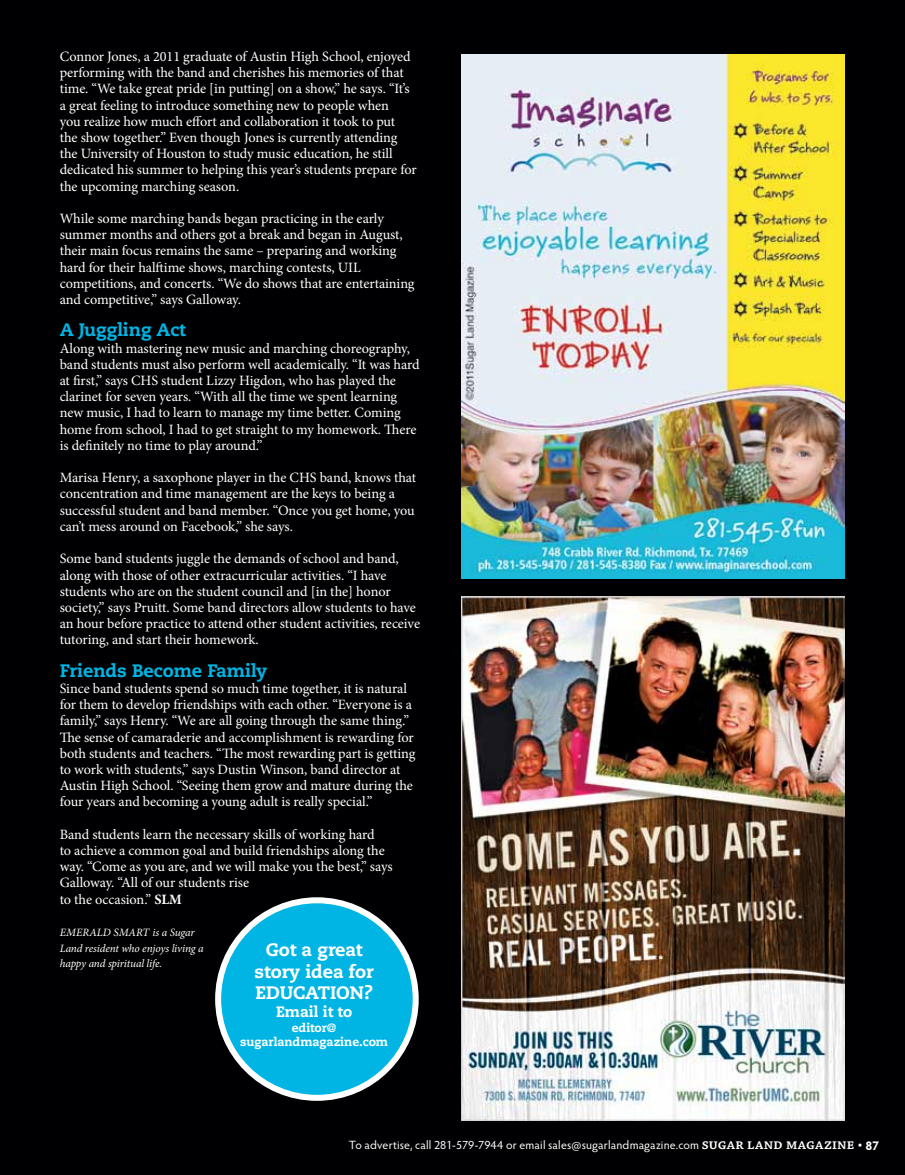
<style>
.page{position:relative;width:905px;height:1175px;background:#fff}
.page>*{position:absolute;margin:0;border:0;box-sizing:border-box;transform-origin:0 0}
.t1{font:800 18px "Caecilia";letter-spacing:-.005em;color:#00b5e4}
.t2{font:800 18px/21.6px "Caecilia";letter-spacing:-.005em;color:#fff;text-align:center}
.t3{font:800 15px "Caecilia";letter-spacing:-.005em;color:#fff}
.t4{font:14.25px/16.2px "Minion Pro";letter-spacing:-.01em;color:#fff}
.t5{font:12px "Hypatia Sans Pro";letter-spacing:.015em;color:#fff}
.t6{font:800 12px/14.4px "Caecilia";letter-spacing:-.005em;color:#fff;text-align:center}
.t7{font:italic 11.25px/15.5px "Minion Pro";letter-spacing:-.015em;color:#fff}
.s1{font-weight:700}
.s2{font-family:"Chaparral Pro";font-weight:600;font-size:15px}
.s3{font-family:"Chaparral Pro";font-size:15px}
.s4{font-weight:700;font-size:12.75px}
</style>
<div class="page">
<div style="left:0;top:0;width:904px;height:1174px;background:#000002"></div>
<img style="left:461px;top:54px;width:383px;height:524px">
<img style="left:461px;top:596px;width:383px;height:525px">
<div style="left:218px;top:900px;width:197px;height:197px;background:#00b5e4;border-radius:50%"></div>
<div style="left:215px;top:897px;width:203px;height:203px;border:6px solid #fff;border-radius:50%"></div>
<p class="t4" style="left:60px;top:48px;width:358px">Connor Jones, a 2011 graduate of Austin High School, enjoyed performing with the band and cherishes his memories of that time. “We take great pride [in putting] on a show,” he says. “It’s a great feeling to introduce something new to people when<br>you realize how much effort and collaboration it took to put the show together.” Even though Jones is currently attending the University of Houston to study music education, he still dedicated his summer to helping this year’s students prepare for the upcoming marching season.</p>
<p class="t4" style="left:60px;top:210px;width:356px">While some marching bands began practicing in the early summer months and others got a break and began in August, their main focus remains the same – preparing and working hard for their halftime shows, marching contests, UIL competitions, and concerts. “We do shows that are entertaining and competitive,” says Galloway.</p>
<p class="t1" style="left:60px;top:319px;width:128px">A Juggling Act</p>
<p class="t4" style="left:60px;top:340px;width:361px">Along with mastering new music and marching choreography, band students must also perform well academically. “It was hard at first,” says CHS student Lizzy Higdon, who has played the clarinet for seven years. “With all the time we spent learning new music, I had to learn to manage my time better. Coming home from school, I had to get straight to my homework. There is definitely no time to play around.”</p>
<p class="t4" style="left:60px;top:469px;width:358px">Marisa Henry, a saxophone player in the CHS band, knows that concentration and time management are the keys to being a successful student and band member. “Once you get home, you can’t mess around on Facebook,” she says.</p>
<p class="t4" style="left:60px;top:550px;width:362px">Some band students juggle the demands of school and band, along with those of other extracurricular activities. “I have students who are on the student council and [in the] honor society,” says Pruitt. Some band directors allow students to have an hour before practice to attend other student activities, receive tutoring, and start their homework.</p>
<p class="t1" style="left:60px;top:659px;width:209px">Friends Become Family</p>
<p class="t4" style="left:60px;top:680px;width:357px">Since band students spend so much time together, it is natural for them to develop friendships with each other. “Everyone is a family,” says Henry. “We are all going through the same thing.” The sense of camaraderie and accomplishment is rewarding for both students and teachers. “The most rewarding part is getting to work with students,” says Dustin Winson, band director at Austin High School. “Seeing them grow and mature during the four years and becoming a young adult is really special.”</p>
<p class="t4" style="left:60px;top:826px;width:334px">Band students learn the necessary skills of working hard<br>to achieve a common goal and build friendships along the way. “Come as you are, and we will make you the best,” says Galloway. “All of our students rise<br>to the occasion.” <span class="s1">SLM</span></p>
<p class="t7" style="left:60px;top:924px;width:145px">EMERALD SMART is a Sugar<br>Land resident who enjoys living a happy and spiritual life.</p>
<p class="t2" style="left:254px;top:939px;width:121px">Got a great story idea for<br>EDUCATION?</p>
<p class="t3" style="left:276px;top:1002px;width:78px">Email it to</p>
<p class="t6" style="left:240px;top:1020px;width:149px">editor@ sugarlandmagazine.com</p>
<p class="t5" style="left:349px;top:1136px;width:531px">To advertise, call 281-579-7944 or email sales@sugarlandmagazine.com <span class="s2">sugar land magazine</span> <span class="s3">•</span> <span class="s4">87</span></p>
</div>
